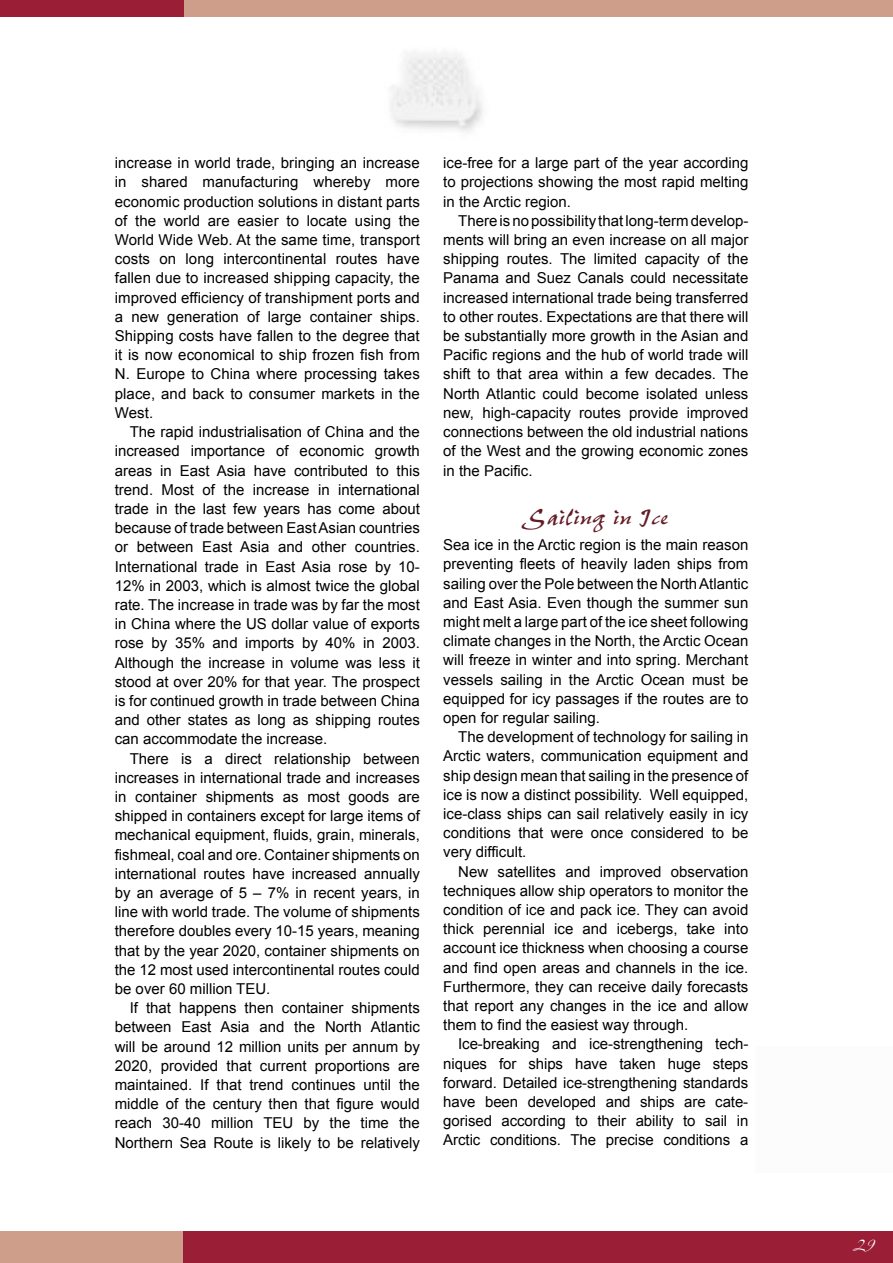
<style>
.page{position:relative;width:893px;height:1263px;background:#fff}
.page>*{position:absolute;margin:0;border:0;box-sizing:border-box;transform-origin:0 0}
.t1{font:27px "Pepita";letter-spacing:.005em;color:#631d26;scale:1.05 1}
.t2{font:27px "Zapfino";color:#fff;scale:1.05 1}
.t3{font:15px/19.2px "Arial";color:#000;text-align:justify}
</style>
<div class="page">
<div style="left:0;top:1231px;width:184px;height:32px;background:#ce9e8a"></div>
<div style="left:184px;top:1231px;width:709px;height:32px;background:#991e36"></div>
<div style="left:184px;top:0;width:709px;height:16px;background:#ce9e8a"></div>
<div style="left:0;top:0;width:184px;height:16px;background:#991e36"></div>
<p class="t3" style="left:115px;top:153px;width:307px">increase in world trade, bringing an increase in shared manufacturing whereby more economic production solutions in distant parts of the world are easier to locate using the World Wide Web. At the same time, transport costs on long intercontinental routes have fallen due to increased shipping capacity, the improved efficiency of transhipment ports and a new generation of large container ships.<br>Shipping costs have fallen to the degree that it is now economical to ship frozen fish from N. Europe to China where processing takes place, and back to consumer markets in the West.</p>
<p class="t3" style="left:115px;top:422px;width:307px;text-indent:15px">The rapid industrialisation of China and the increased importance of economic growth areas in East Asia have contributed to this trend. Most of the increase in international trade in the last few years has come about because of trade between East Asian countries or between East Asia and other countries.<br>International trade in East Asia rose by 10- 12% in 2003, which is almost twice the global rate. The increase in trade was by far the most in China where the US dollar value of exports rose by 35% and imports by 40% in 2003.<br>Although the increase in volume was less it stood at over 20% for that year. The prospect is for continued growth in trade between China and other states as long as shipping routes can accommodate the increase.</p>
<p class="t3" style="left:115px;top:749px;width:307px;text-indent:15px">There is a direct relationship between increases in international trade and increases in container shipments as most goods are shipped in containers except for large items of mechanical equipment, fluids, grain, minerals, fishmeal, coal and ore. Container shipments on international routes have increased annually by an average of 5 – 7% in recent years, in line with world trade. The volume of shipments therefore doubles every 10-15 years, meaning that by the year 2020, container shipments on the 12 most used intercontinental routes could be over 60 million TEU.</p>
<p class="t3" style="left:115px;top:998px;width:307px;text-indent:15px">If that happens then container shipments between East Asia and the North Atlantic will be around 12 million units per annum by 2020, provided that current proportions are maintained. If that trend continues until the middle of the century then that figure would reach 30-40 million TEU by the time the Northern Sea Route is likely to be relatively</p>
<p class="t3" style="left:443px;top:153px;width:307px">ice-free for a large part of the year according to projections showing the most rapid melting in the Arctic region.</p>
<p class="t3" style="left:443px;top:211px;width:307px;text-indent:15px">There is no possibility that long-term develop&shy;ments will bring an even increase on all major shipping routes. The limited capacity of the Panama and Suez Canals could necessitate increased international trade being transferred to other routes. Expectations are that there will be substantially more growth in the Asian and Pacific regions and the hub of world trade will shift to that area within a few decades. The North Atlantic could become isolated unless new, high-capacity routes provide improved connections between the old industrial nations of the West and the growing economic zones in the Pacific.</p>
<h1 class="t1" style="left:523px;top:502px;width:140px">Sailing in Ice</h1>
<p class="t3" style="left:443px;top:535px;width:307px">Sea ice in the Arctic region is the main reason preventing fleets of heavily laden ships from sailing over the Pole between the North Atlantic and East Asia. Even though the summer sun might melt a large part of the ice sheet following climate changes in the North, the Arctic Ocean will freeze in winter and into spring. Merchant vessels sailing in the Arctic Ocean must be equipped for icy passages if the routes are to open for regular sailing.</p>
<p class="t3" style="left:443px;top:727px;width:307px;text-indent:15px">The development of technology for sailing in Arctic waters, communication equipment and ship design mean that sailing in the presence of ice is now a distinct possibility. Well equipped, ice-class ships can sail relatively easily in icy conditions that were once considered to be very difficult.</p>
<p class="t3" style="left:443px;top:862px;width:307px;text-indent:15px">New satellites and improved observation techniques allow ship operators to monitor the condition of ice and pack ice. They can avoid thick perennial ice and icebergs, take into account ice thickness when choosing a course and find open areas and channels in the ice.<br>Furthermore, they can receive daily forecasts that report any changes in the ice and allow them to find the easiest way through.</p>
<p class="t3" style="left:443px;top:1034px;width:307px;text-indent:15px">Ice-breaking and ice-strengthening tech&shy;niques for ships have taken huge steps forward. Detailed ice-strengthening standards have been developed and ships are cate&shy;gorised according to their ability to sail in Arctic conditions. The precise conditions a</p>
<h1 class="t2" style="left:853px;top:1226px;width:21px">29</h1>
</div>
